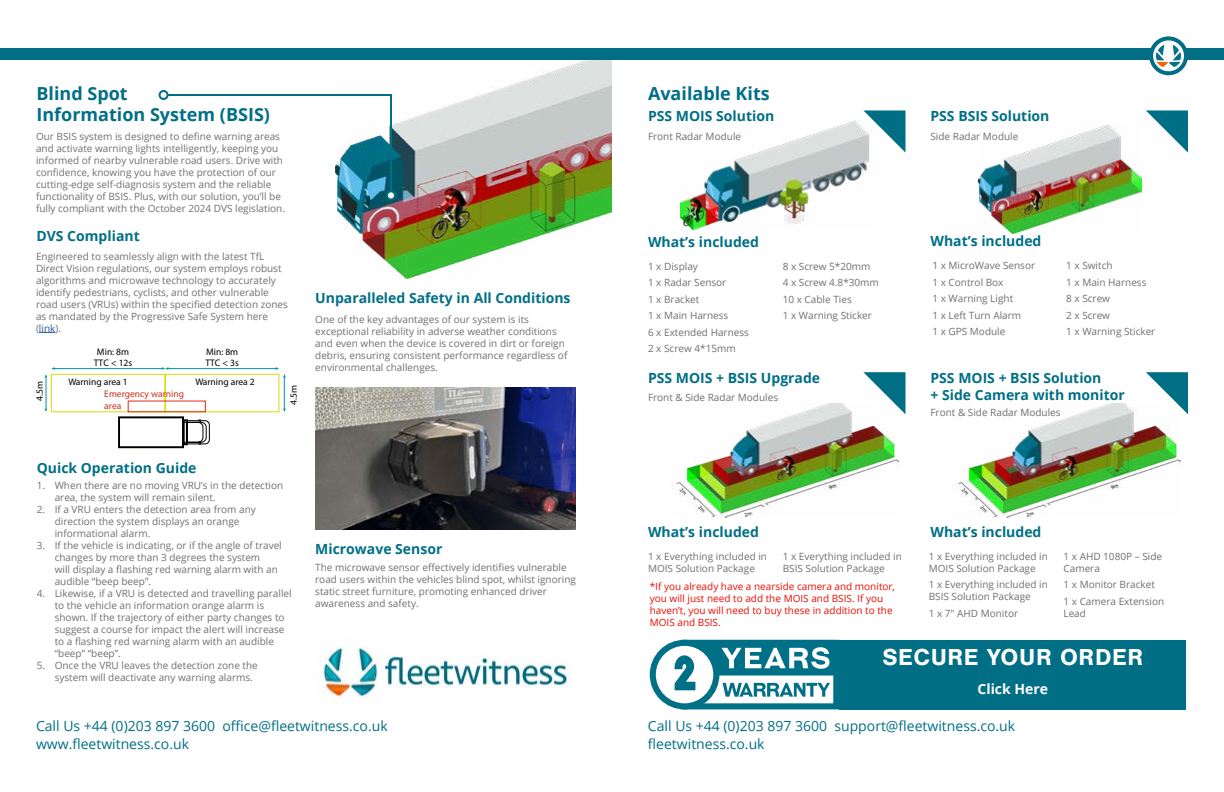
<style>
.page{position:relative;width:1224px;height:792px;background:#fff}
.page>*{position:absolute;margin:0;border:0;box-sizing:border-box;transform-origin:0 0}
.t1{font:700 24px "Nimbus San";letter-spacing:.025em;color:#fff}
.t2{font:700 18px/21.6px "Open Sans";color:#006f86}
.t3{font:700 14px/16.8px "Open Sans";color:#006f86}
.t4{font:14px "Open Sans";color:#006f86}
.t5{font:700 14px "Open Sans";color:#fff}
.t6{font:10px/12px "Open Sans";color:#707070}
.t7{font:10px/12px "Open Sans";color:#ec0e03}
.t8{font:9.6px/11.5px "Myriad Pro";color:#000;text-align:center}
.t9{font:9.6px/11.5px "Myriad Pro";color:#d12d17}
.t10{font:9.5px "Myriad Pro";color:#000}
.s1{color:#275b9b}
</style>
<div class="page">
<img style="left:336px;top:60px;width:276px;height:218px">
<svg style="left:39px;top:332px;width:16px;height:1px"></svg>
<div style="left:0;top:48px;width:612px;height:12px;background:#006f86"></div>
<div style="left:612px;top:48px;width:612px;height:12px;background:#006f86"></div>
<div style="left:386px;top:190px;width:10px;height:10px;border:2px solid #006f86;border-radius:50%"></div>
<div style="left:159px;top:90px;width:10px;height:10px;border:2px solid #006f86;border-radius:50%"></div>
<svg style="left:166px;top:93px;width:228px;height:105px"></svg>
<div style="left:118px;top:416px;width:66px;height:32px;border:2px solid #000"></div>
<svg style="left:183px;top:419px;width:27px;height:26px"></svg>
<svg style="left:44px;top:367px;width:242px;height:46px"></svg>
<svg style="left:863px;top:110px;width:43px;height:43px"></svg>
<svg style="left:863px;top:372px;width:43px;height:42px"></svg>
<svg style="left:1146px;top:372px;width:42px;height:42px"></svg>
<svg style="left:1146px;top:110px;width:42px;height:43px"></svg>
<img style="left:681px;top:121px;width:194px;height:108px">
<img style="left:671px;top:403px;width:227px;height:115px">
<img style="left:954px;top:403px;width:227px;height:115px">
<img style="left:978px;top:125px;width:164px;height:108px">
<img style="left:315px;top:388px;width:261px;height:141px">
<svg style="left:1151px;top:38px;width:35px;height:35px"></svg>
<div style="left:1149px;top:36px;width:39px;height:39px;border:4px solid #006f86;border-radius:50%"></div>
<img style="left:1156px;top:45px;width:25px;height:22px">
<svg style="left:650px;top:640px;width:189px;height:69px"></svg>
<div style="left:839px;top:640px;width:347px;height:69px;background:#006f86"></div>
<img style="left:317px;top:640px;width:253px;height:64px">
<h2 class="t2" style="left:37px;top:82px;width:235px">Blind Spot<br>Information System (BSIS)</h2>
<p class="t6" style="left:36px;top:130px;width:251px">Our BSIS system is designed to define warning areas and activate warning lights intelligently, keeping you informed of nearby vulnerable road users. Drive with confidence, knowing you have the protection of our cutting-edge self-diagnosis system and the reliable functionality of BSIS. Plus, with our solution, you’ll be fully compliant with the October 2024 DVS legislation.</p>
<h3 class="t3" style="left:37px;top:227px;width:105px">DVS Compliant</h3>
<p class="t6" style="left:36px;top:250px;width:253px">Engineered to seamlessly align with the latest TfL Direct Vision regulations, our system employs robust algorithms and microwave technology to accurately identify pedestrians, cyclists, and other vulnerable road users (VRUs) within the specified detection zones as mandated by the Progressive Safe System here (<span class="s1">link</span>).</p>
<p class="t8" style="left:94px;top:346px;width:40px">Min: 8m<br>TTC &lt; 12s</p>
<p class="t8" style="left:205px;top:346px;width:35px;text-align:left">Min: 8m<br>TTC &lt; 3s</p>
<p class="t8" style="left:195px;top:376px;width:61px">Warning area 2</p>
<p class="t8" style="left:68px;top:376px;width:61px">Warning area 1</p>
<p class="t10" style="left:34px;top:401px;width:21px;rotate:-90deg">4.5m</p>
<p class="t10" style="left:288px;top:405px;width:21px;rotate:-90deg">4.5m</p>
<p class="t9" style="left:104px;top:388px;width:81px">Emergency warning area</p>
<h3 class="t3" style="left:315px;top:289px;width:257px">Unparalleled Safety in All Conditions</h3>
<p class="t6" style="left:315px;top:313px;width:254px">One of the key advantages of our system is its exceptional reliability in adverse weather conditions and even when the device is covered in dirt or foreign debris, ensuring consistent performance regardless of environmental challenges.</p>
<h3 class="t3" style="left:37px;top:459px;width:161px">Quick Operation Guide</h3>
<p class="t6" style="left:55px;top:480px;width:230px;text-indent:-18px">1. When there are no moving VRU’s in the detection area, the system will remain silent.</p>
<p class="t6" style="left:55px;top:504px;width:203px;text-indent:-18px">2. If a VRU enters the detection area from any direction the system displays an orange informational alarm.</p>
<p class="t6" style="left:55px;top:540px;width:229px;text-indent:-18px">3. If the vehicle is indicating, or if the angle of travel changes by more than 3 degrees the system<br>will display a flashing red warning alarm with an audible “beep beep”.</p>
<p class="t6" style="left:55px;top:588px;width:238px;text-indent:-18px">4. Likewise, if a VRU is detected and travelling parallel to the vehicle an information orange alarm is shown. If the trajectory of either party changes to suggest a course for impact the alert will increase to a flashing red warning alarm with an audible “beep” “beep”.</p>
<p class="t6" style="left:55px;top:660px;width:205px;text-indent:-18px">5. Once the VRU leaves the detection zone the system will deactivate any warning alarms.</p>
<h3 class="t3" style="left:315px;top:540px;width:129px">Microwave Sensor</h3>
<p class="t6" style="left:315px;top:561px;width:262px">The microwave sensor effectively identifies vulnerable road users within the vehicles blind spot, whilst ignoring static street furniture, promoting enhanced driver awareness and safety.</p>
<h2 class="t2" style="left:648px;top:82px;width:123px">Available Kits</h2>
<h3 class="t3" style="left:648px;top:107px;width:128px">PSS MOIS Solution</h3>
<h3 class="t3" style="left:930px;top:107px;width:121px">PSS BSIS Solution</h3>
<p class="t6" style="left:648px;top:130px;width:95px">Front Radar Module</p>
<p class="t6" style="left:930px;top:130px;width:89px">Side Radar Module</p>
<h3 class="t3" style="left:648px;top:233px;width:113px">What’s included</h3>
<h3 class="t3" style="left:930px;top:232px;width:113px">What’s included</h3>
<p class="t6" style="left:648px;top:257px;width:103px;line-height:16.5px">1 x Display<br>1 x Radar Sensor<br>1 x Bracket<br>1 x Main Harness<br>6 x Extended Harness<br>2 x Screw 4*15mm</p>
<p class="t6" style="left:783px;top:257px;width:98px;line-height:16.5px">8 x Screw 5*20mm<br>4 x Screw 4.8*30mm<br>10 x Cable Ties<br>1 x Warning Sticker</p>
<p class="t6" style="left:932px;top:257px;width:104px;line-height:16.5px">1 x MicroWave Sensor<br>1 x Control Box<br>1 x Warning Light<br>1 x Left Turn Alarm<br>1 x GPS Module</p>
<p class="t6" style="left:1066px;top:257px;width:91px;line-height:16.5px">1 x Switch<br>1 x Main Harness<br>8 x Screw<br>2 x Screw<br>1 x Warning Sticker</p>
<h3 class="t3" style="left:648px;top:369px;width:174px">PSS MOIS + BSIS Upgrade</h3>
<h3 class="t3" style="left:930px;top:369px;width:196px">PSS MOIS + BSIS Solution<br>+ Side Camera with monitor</h3>
<p class="t6" style="left:648px;top:391px;width:132px">Front &amp; Side Radar Modules</p>
<p class="t6" style="left:930px;top:406px;width:132px">Front &amp; Side Radar Modules</p>
<h3 class="t3" style="left:648px;top:523px;width:113px">What’s included</h3>
<h3 class="t3" style="left:930px;top:523px;width:113px">What’s included</h3>
<p class="t6" style="left:648px;top:550px;width:121px">1 x Everything included in<br>MOIS Solution Package</p>
<p class="t6" style="left:783px;top:550px;width:121px">1 x Everything included in<br>BSIS Solution Package</p>
<p class="t7" style="left:650px;top:580px;width:247px">*If you already have a nearside camera and monitor, you will just need to add the MOIS and BSIS. If you haven’t, you will need to buy these in addition to the MOIS and BSIS.</p>
<p class="t6" style="left:929px;top:550px;width:121px">1 x Everything included in<br>MOIS Solution Package</p>
<p class="t6" style="left:929px;top:578px;width:121px">1 x Everything included in<br>BSIS Solution Package</p>
<p class="t6" style="left:929px;top:607px;width:91px">1 x 7″ AHD Monitor</p>
<p class="t6" style="left:1064px;top:550px;width:100px">1 x AHD 1080P – Side<br>Camera</p>
<p class="t6" style="left:1064px;top:576px;width:102px;line-height:16.5px">1 x Monitor Bracket<br>1 x Camera Extension</p>
<p class="t6" style="left:1064px;top:607px;width:24px">Lead</p>
<h1 class="t1" style="left:882px;top:643px;width:262px">SECURE YOUR ORDER</h1>
<h3 class="t5" style="left:978px;top:679px;width:72px">Click Here</h3>
<h3 class="t4" style="left:36px;top:716px;width:353px">Call Us +44 (0)203 897 3600 office@fleetwitness.co.uk</h3>
<h3 class="t4" style="left:648px;top:716px;width:369px">Call Us +44 (0)203 897 3600 support@fleetwitness.co.uk</h3>
<h3 class="t4" style="left:36px;top:734px;width:155px">www.fleetwitness.co.uk</h3>
<h3 class="t4" style="left:648px;top:734px;width:118px">fleetwitness.co.uk</h3>
</div>
